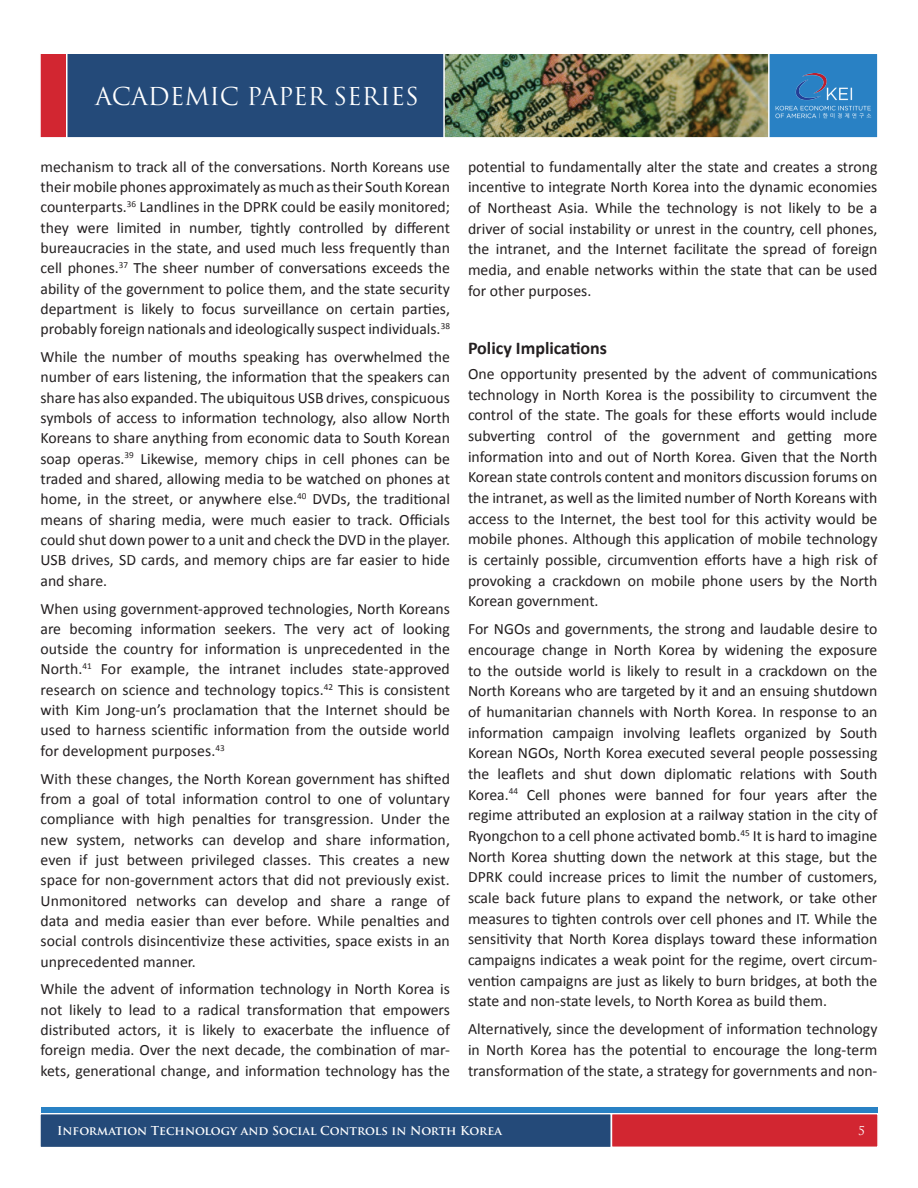
<style>
.page{position:relative;width:918px;height:1188px;background:#fff}
.page>*{position:absolute;margin:0;border:0;box-sizing:border-box;transform-origin:0 0}
.t1{font:24px "Trajan";color:#fff}
.Heading{font:700 18px "Calibri";color:#231f20}
.Body_text{font:15.75px/20.4px "Calibri";color:#231f20;text-align:justify}
.t2{font:700 12px "Trajan Pro";color:#fff}
.t3{font:12px "Trajan";color:#fff}
</style>
<div class="page">
<div style="left:63px;top:52px;width:789px;height:87px;background:#244a79;border:2px solid #fff"></div>
<div style="left:39px;top:52px;width:29px;height:87px;background:#d22631;border:2px solid #fff"></div>
<div style="left:767px;top:53px;width:112px;height:86px;background:#2981c4;border:2px solid #fff"></div>
<div style="left:39px;top:1113px;width:573px;height:35px;background:#244a79;border:2px solid #fff"></div>
<div style="left:611px;top:1113px;width:268px;height:35px;background:#d22631;border:2px solid #fff"></div>
<div style="left:41px;top:1107px;width:836px;height:6px;background:#2981c4"></div>
<img style="left:443px;top:52px;width:327px;height:87px">
<img style="left:776px;top:74px;width:96px;height:44px">
<h1 class="t1" style="left:95px;top:82px;width:325px">ACADEMIC PAPER SERIES</h1>
<p class="Body_text" style="left:40px;top:155px;width:411px">mechanism to track all of the conversations. North Koreans use their mobile phones approximately as much as their South Korean counterparts.<sup>36</sup> Landlines in the DPRK could be easily monitored; they were limited in number, tightly controlled by different bureaucracies in the state, and used much less frequently than cell phones.<sup>37</sup> The sheer number of conversations exceeds the ability of the government to police them, and the state security department is likely to focus surveillance on certain parties, probably foreign nationals and ideologically suspect individuals.<sup>38</sup></p>
<p class="Body_text" style="left:40px;top:346px;width:411px">While the number of mouths speaking has overwhelmed the number of ears listening, the information that the speakers can share has also expanded. The ubiquitous USB drives, conspicuous symbols of access to information technology, also allow North Koreans to share anything from economic data to South Korean soap operas.<sup>39</sup> Likewise, memory chips in cell phones can be traded and shared, allowing media to be watched on phones at home, in the street, or anywhere else.<sup>40</sup> DVDs, the traditional means of sharing media, were much easier to track. Officials could shut down power to a unit and check the DVD in the player.<br>USB drives, SD cards, and memory chips are far easier to hide and share.</p>
<p class="Body_text" style="left:40px;top:597px;width:411px">When using government-approved technologies, North Koreans are becoming information seekers. The very act of looking outside the country for information is unprecedented in the North.<sup>41</sup> For example, the intranet includes state-approved research on science and technology topics.<sup>42</sup> This is consistent with Kim Jong-un’s proclamation that the Internet should be used to harness scientific information from the outside world for development purposes.<sup>43</sup></p>
<p class="Body_text" style="left:40px;top:767px;width:411px">With these changes, the North Korean government has shifted from a goal of total information control to one of voluntary compliance with high penalties for transgression. Under the new system, networks can develop and share information, even if just between privileged classes. This creates a new space for non-government actors that did not previously exist.<br>Unmonitored networks can develop and share a range of data and media easier than ever before. While penalties and social controls disincentivize these activities, space exists in an unprecedented manner.</p>
<p class="Body_text" style="left:40px;top:978px;width:411px">While the advent of information technology in North Korea is not likely to lead to a radical transformation that empowers distributed actors, it is likely to exacerbate the influence of foreign media. Over the next decade, the combination of mar&shy;kets, generational change, and information technology has the</p>
<p class="Body_text" style="left:468px;top:155px;width:411px">potential to fundamentally alter the state and creates a strong incentive to integrate North Korea into the dynamic economies of Northeast Asia. While the technology is not likely to be a driver of social instability or unrest in the country, cell phones, the intranet, and the Internet facilitate the spread of foreign media, and enable networks within the state that can be used for other purposes.</p>
<p class="Heading" style="left:468px;top:337px;width:141px">Policy Implications</p>
<p class="Body_text" style="left:468px;top:363px;width:411px">One opportunity presented by the advent of communications technology in North Korea is the possibility to circumvent the control of the state. The goals for these efforts would include subverting control of the government and getting more information into and out of North Korea. Given that the North Korean state controls content and monitors discussion forums on the intranet, as well as the limited number of North Koreans with access to the Internet, the best tool for this activity would be mobile phones. Although this application of mobile technology is certainly possible, circumvention efforts have a high risk of provoking a crackdown on mobile phone users by the North Korean government.</p>
<p class="Body_text" style="left:468px;top:618px;width:411px">For NGOs and governments, the strong and laudable desire to encourage change in North Korea by widening the exposure to the outside world is likely to result in a crackdown on the North Koreans who are targeted by it and an ensuing shutdown of humanitarian channels with North Korea. In response to an information campaign involving leaflets organized by South Korean NGOs, North Korea executed several people possessing the leaflets and shut down diplomatic relations with South Korea.<sup>44</sup> Cell phones were banned for four years after the regime attributed an explosion at a railway station in the city of Ryongchon to a cell phone activated bomb.<sup>45</sup> It is hard to imagine North Korea shutting down the network at this stage, but the DPRK could increase prices to limit the number of customers, scale back future plans to expand the network, or take other measures to tighten controls over cell phones and IT. While the sensitivity that North Korea displays toward these information campaigns indicates a weak point for the regime, overt circum&shy;vention campaigns are just as likely to burn bridges, at both the state and non-state levels, to North Korea as build them.</p>
<p class="Body_text" style="left:468px;top:1018px;width:411px">Alternatively, since the development of information technology in North Korea has the potential to encourage the long-term transformation of the state, a strategy for governments and non-</p>
<p class="t2" style="left:57px;top:1123px;width:446px">Information Technology and Social Controls in North Korea</p>
<p class="t3" style="left:858px;top:1124px;width:8px">5</p>
</div>
